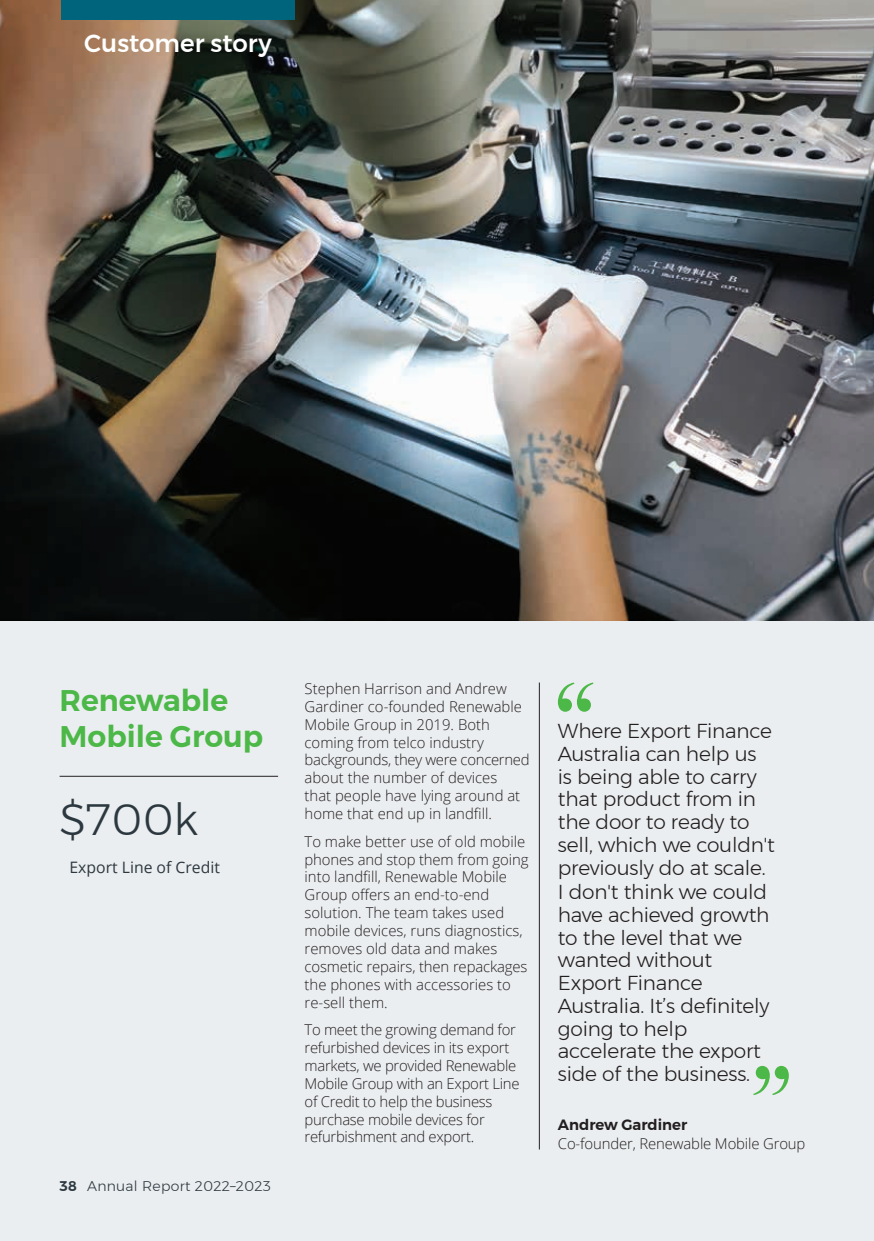
<style>
.page{position:relative;width:874px;height:1241px;background:#fff}
.page>*{position:absolute;margin:0;border:0;box-sizing:border-box;transform-origin:0 0}
.t1{font:300 43.75px "Montserrat";color:#2c3840}
.Customer_-_Head_Name{font:600 29.75px/35.7px "Montserrat";color:#4cb848}
.t2{font:500 24.5px "Montserrat";color:#fff}
.Customer_-_Quote{font:300 20.12px/22.9px "Montserrat";letter-spacing:-.01em;color:#231f20}
.t3{font:15.75px "Open Sans";color:#2c3840}
.B1_-_Body{font:300 14.88px/17.8px "Open Sans";color:#231f20}
.B1_-_Body-2{font:300 14.88px/17.8px "Open Sans";letter-spacing:-.02em;color:#231f20}
.t4{font:600 14.88px "Montserrat";color:#231f20}
.t5{font:300 14px "Montserrat";letter-spacing:.02em;color:#2c3840}
.s1{font-weight:600}
</style>
<div class="page">
<div style="left:0;top:620px;width:873px;height:620px;background:#ebeef0"></div>
<img style="left:0;top:0;width:873px;height:620px">
<hr style="left:538px;top:682px;width:1px;height:467px;background:#231f20">
<svg style="left:557px;top:682px;width:36px;height:29px"></svg>
<hr style="left:60px;top:775px;width:218px;height:1px;background:#231f20">
<svg style="left:753px;top:1065px;width:35px;height:29px"></svg>
<div style="left:61px;top:0;width:233px;height:20px;background:#00657c"></div>
<p class="t2" style="left:84px;top:24px;width:189px">Customer story</p>
<p class="Customer_-_Head_Name" style="left:60px;top:682px;width:205px">Renewable<br>Mobile Group</p>
<p class="t1" style="left:60px;top:786px;width:140px">$700k</p>
<p class="t3" style="left:69px;top:856px;width:152px">Export Line of Credit</p>
<p class="t5" style="left:60px;top:1175px;width:213px"><span class="s1">38</span> Annual Report 2022–2023</p>
<p class="B1_-_Body" style="left:304px;top:679px;width:226px">Stephen Harrison and Andrew<br>Gardiner co-founded Renewable<br>Mobile Group in 2019. Both coming from telco industry backgrounds, they were concerned about the number of devices<br>that people have lying around at home that end up in landfill.</p>
<p class="B1_-_Body" style="left:304px;top:831px;width:225px">To make better use of old mobile phones and stop them from going into landfill, Renewable Mobile<br>Group offers an end-to-end solution. The team takes used mobile devices, runs diagnostics, removes old data and makes cosmetic repairs, then repackages the phones with accessories to re-sell them.</p>
<p class="B1_-_Body-2" style="left:304px;top:1020px;width:216px">To meet the growing demand for refurbished devices in its export markets, we provided Renewable<br>Mobile Group with an Export Line of Credit to help the business purchase mobile devices for refurbishment and export.</p>
<p class="Customer_-_Quote" style="left:557px;top:719px;width:218px">Where Export Finance<br>Australia can help us is being able to carry that product from in the door to ready to sell, which we couldn't previously do at scale.<br>I don't think we could have achieved growth to the level that we wanted without<br>Export Finance<br>Australia. It’s definitely going to help accelerate the export side of the business.</p>
<p class="t4" style="left:557px;top:1112px;width:131px">Andrew Gardiner</p>
<p class="B1_-_Body" style="left:557px;top:1133px;width:249px">Co-founder, Renewable Mobile Group</p>
</div>
